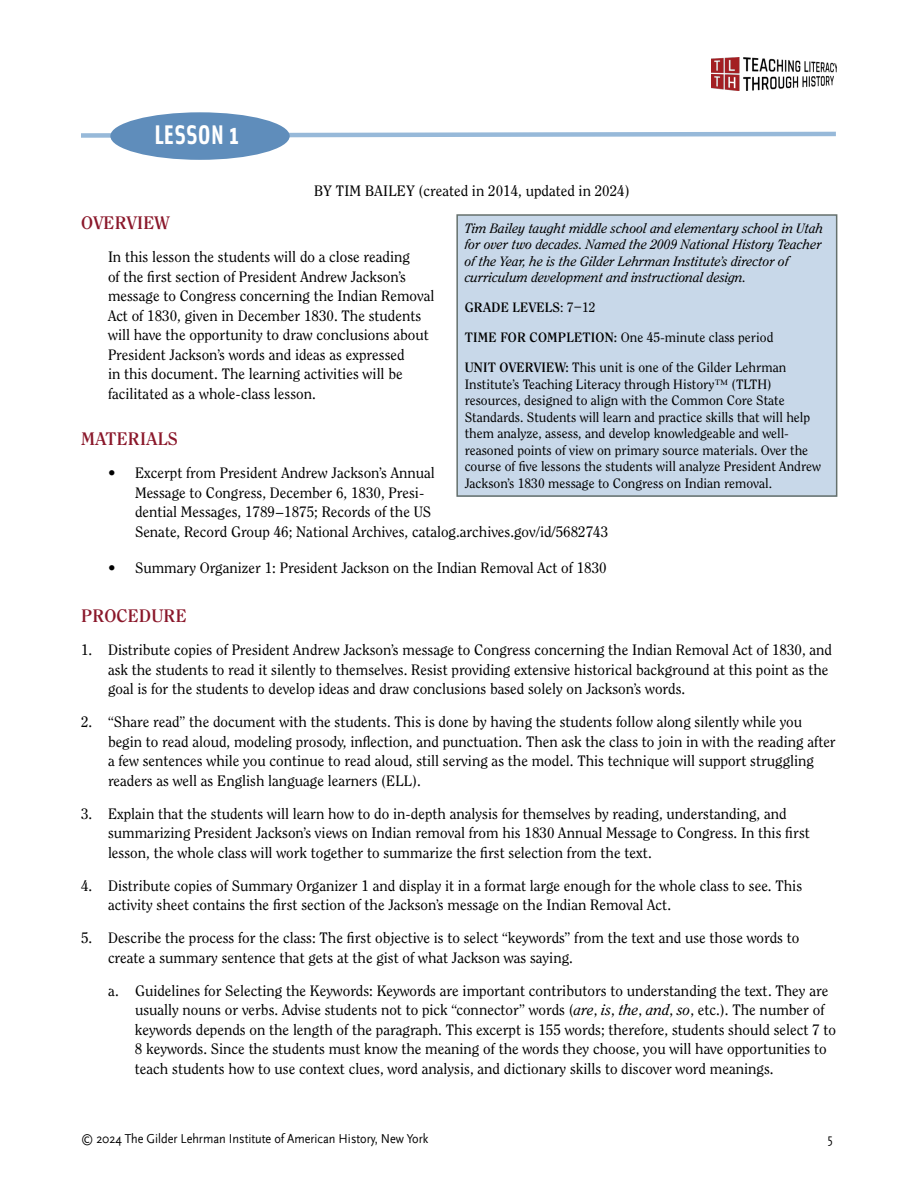
<style>
.page{position:relative;width:918px;height:1188px;background:#fff}
.page>*{position:absolute;margin:0;border:0;box-sizing:border-box;transform-origin:0 0}
.t1{font:700 27px "Solex";color:#fff}
.t2{font:700 18px "Clearface ITC Pro";letter-spacing:.015em;color:#8a172a}
.t3{font:15px/19.5px "Clearface ITC Pro";color:#000}
.t4{font:13.5px/16.5px "Clearface ITC Pro";color:#000}
.t5{font:italic 13.5px/16.5px "Clearface ITC Pro";color:#000}
.t6{font:13.5px "Scala Sans OT";color:#000;scale:.9 1}
.t7{font:700 13.5px "Clearface ITC Pro";letter-spacing:.015em;color:#000}
.s1{font-style:italic}
.s2{font-weight:400}
.s3{font-weight:700}
</style>
<div class="page">
<img style="left:712px;top:57px;width:125px;height:34px">
<svg style="left:81px;top:131px;width:755px;height:7px"></svg>
<div style="left:110px;top:112px;width:180px;height:48px;background:#5f8dbb;border-radius:50%"></div>
<div style="left:457px;top:215px;width:380px;height:281px;background:#c8d8e9"></div>
<div style="left:456px;top:214px;width:381px;height:283px;border:2px solid #65706c"></div>
<h1 class="t1" style="left:154px;top:117px;width:86px">LESSON 1</h1>
<p class="t3" style="left:314px;top:181px;width:317px">BY TIM BAILEY (created in 2014, updated in 2024)</p>
<p class="t2" style="left:81px;top:212px;width:90px">OVERVIEW</p>
<p class="t3" style="left:108px;top:247px;width:328px">In this lesson the students will do a close reading<br>of the first section of President Andrew Jackson’s message to Congress concerning the Indian Removal Act of 1830, given in December 1830. The students will have the opportunity to draw conclusions about President Jackson’s words and ideas as expressed<br>in this document. The learning activities will be facilitated as a whole-class lesson.</p>
<p class="t2" style="left:81px;top:428px;width:98px">MATERIALS</p>
<p class="t3" style="left:135px;top:463px;width:475px;text-indent:-27px">• Excerpt from President Andrew Jackson’s Annual<br>Message to Congress, December 6, 1830, Presi-<br>dential Messages, 1789–1875; Records of the US<br>Senate, Record Group 46; National Archives, catalog.archives.gov/id/5682743</p>
<p class="t3" style="left:108px;top:557px;width:500px">• Summary Organizer 1: President Jackson on the Indian Removal Act of 1830</p>
<p class="t2" style="left:81px;top:605px;width:107px">PROCEDURE</p>
<p class="t3" style="left:108px;top:640px;width:726px;text-indent:-27px">1. Distribute copies of President Andrew Jackson’s message to Congress concerning the Indian Removal Act of 1830, and ask the students to read it silently to themselves. Resist providing extensive historical background at this point as the goal is for the students to develop ideas and draw conclusions based solely on Jackson’s words.</p>
<p class="t3" style="left:108px;top:712px;width:729px;text-indent:-27px">2. “Share read” the document with the students. This is done by having the students follow along silently while you begin to read aloud, modeling prosody, inflection, and punctuation. Then ask the class to join in with the reading after a few sentences while you continue to read aloud, still serving as the model. This technique will support struggling readers as well as English language learners (ELL).</p>
<p class="t3" style="left:108px;top:803px;width:703px;text-indent:-27px">3. Explain that the students will learn how to do in-depth analysis for themselves by reading, understanding, and summarizing President Jackson’s views on Indian removal from his 1830 Annual Message to Congress. In this first lesson, the whole class will work together to summarize the first selection from the text.</p>
<p class="t3" style="left:108px;top:875px;width:696px;text-indent:-27px">4. Distribute copies of Summary Organizer 1 and display it in a format large enough for the whole class to see. This activity sheet contains the first section of the Jackson’s message on the Indian Removal Act.</p>
<p class="t3" style="left:108px;top:928px;width:693px;text-indent:-27px">5. Describe the process for the class: The first objective is to select “keywords” from the text and use those words to create a summary sentence that gets at the gist of what Jackson was saying.</p>
<p class="t3" style="left:135px;top:980px;width:702px;text-indent:-27px">a. Guidelines for Selecting the Keywords: Keywords are important contributors to understanding the text. They are usually nouns or verbs. Advise students not to pick “connector” words (<span class="s1">are</span>, <span class="s1">is</span>, <span class="s1">the</span>, <span class="s1">and</span>, <span class="s1">so</span>, etc.). The number of keywords depends on the length of the paragraph. This excerpt is 155 words; therefore, students should select 7 to 8 keywords. Since the students must know the meaning of the words they choose, you will have opportunities to teach students how to use context clues, word analysis, and dictionary skills to discover word meanings.</p>
<p class="t5" style="left:465px;top:220px;width:360px">Tim Bailey taught middle school and elementary school in Utah for over two decades. Named the 2009 National History Teacher of the Year, he is the Gilder Lehrman Institute’s director of curriculum development and instructional design.</p>
<p class="t7" style="left:465px;top:299px;width:132px">GRADE LEVELS<span class="s2">: 7–12</span></p>
<p class="t4" style="left:465px;top:329px;width:310px"><span class="s3">TIME FOR COMPLETION:</span> One 45-minute class period</p>
<p class="t4" style="left:465px;top:359px;width:358px"><span class="s3">UNIT OVERVIEW:</span> This unit is one of the Gilder Lehrman Institute’s Teaching Literacy through History™ (TLTH) resources, designed to align with the Common Core State Standards. Students will learn and practice skills that will help them analyze, assess, and develop knowledgeable and well&shy;reasoned points of view on primary source materials. Over the course of five lessons the students will analyze President Andrew Jackson’s 1830 message to Congress on Indian removal.</p>
<p class="t6" style="left:81px;top:1132px;width:387px">© 2024 The Gilder Lehrman Institute of American History, New York</p>
<p class="t6" style="left:828px;top:1132px;width:7px">5</p>
</div>
